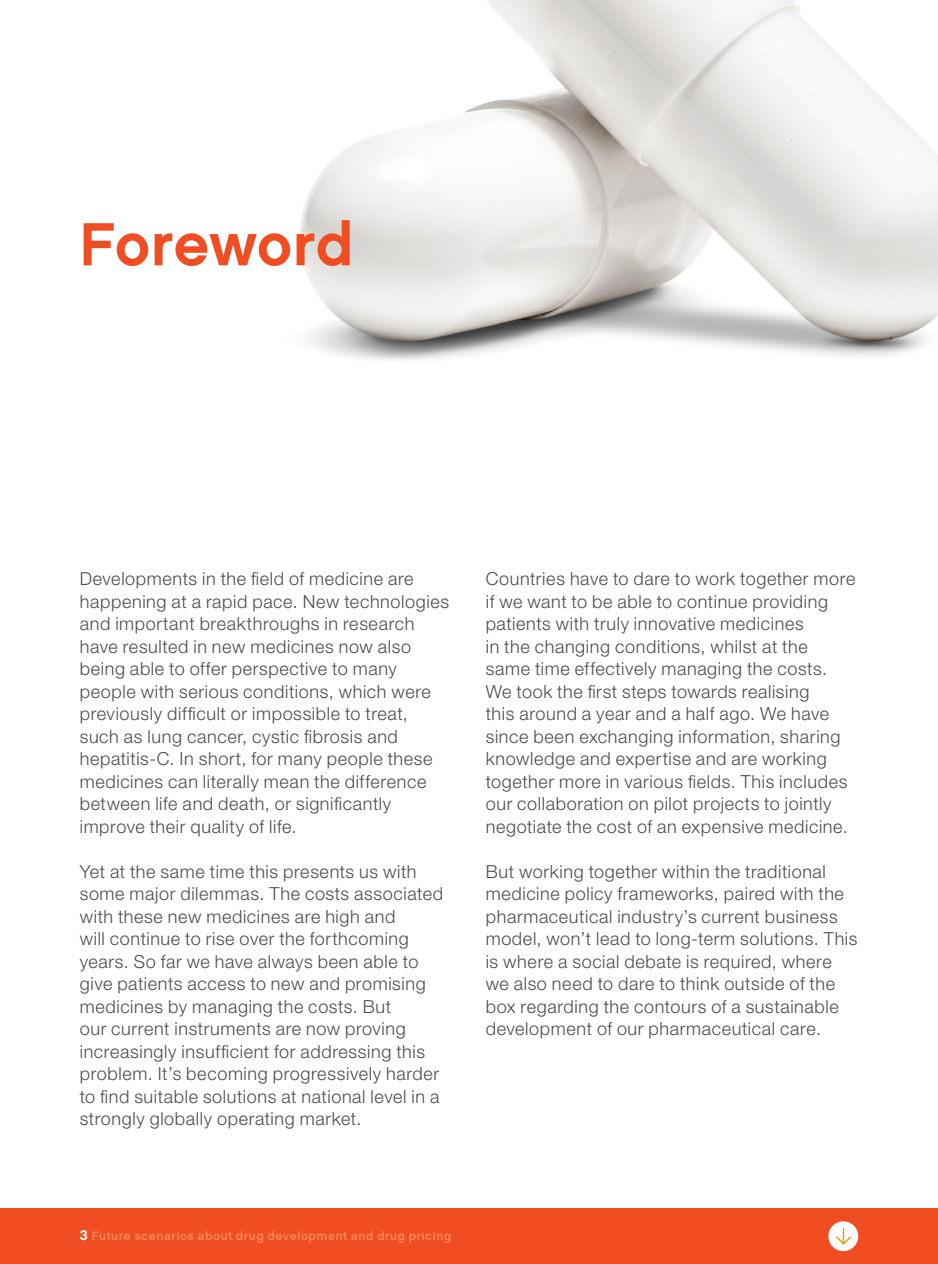
<style>
.page{position:relative;width:938px;height:1264px;background:#fff}
.page>*{position:absolute;margin:0;border:0;box-sizing:border-box;transform-origin:0 0}
.t1{font:60.75px "Chalet New York Nineteen Sixty";letter-spacing:.01em;color:#f04d22}
.BODY_DEF{font:300 18px/22.5px "Helvetica Neue LT Std";letter-spacing:.035em;color:#4b4c4d}
.t2{font:12.15px "Chalet New York Nineteen Sixty";letter-spacing:.04em;color:#f58455}
.s1{font-size:14.17px;color:#fff}
</style>
<div class="page">
<div style="left:0;top:1208px;width:938px;height:56px;background:#f04d22"></div>
<img style="left:300px;top:0;width:638px;height:361px">
<div style="left:828px;top:1221px;width:30px;height:30px;background:#fff;border-radius:50%"></div>
<svg style="left:836px;top:1228px;width:15px;height:17px"></svg>
<p class="t1" style="left:80px;top:207px;width:275px">Foreword</p>
<p class="BODY_DEF" style="left:80px;top:567px;width:371px">Developments in the field of medicine are happening at a rapid pace. New technologies and important breakthroughs in research have resulted in new medicines now also being able to offer perspective to many people with serious conditions, which were previously difficult or impossible to treat, such as lung cancer, cystic fibrosis and hepatitis-C. In short, for many people these medicines can literally mean the difference between life and death, or significantly improve their quality of life.</p>
<p class="BODY_DEF" style="left:80px;top:859px;width:365px">Yet at the same time this presents us with some major dilemmas. The costs associated with these new medicines are high and<br>will continue to rise over the forthcoming years. So far we have always been able to give patients access to new and promising medicines by managing the costs. But<br>our current instruments are now proving increasingly insufficient for addressing this problem. It’s becoming progressively harder to find suitable solutions at national level in a strongly globally operating market.</p>
<p class="BODY_DEF" style="left:486px;top:567px;width:371px">Countries have to dare to work together more if we want to be able to continue providing patients with truly innovative medicines<br>in the changing conditions, whilst at the same time effectively managing the costs.<br>We took the first steps towards realising<br>this around a year and a half ago. We have since been exchanging information, sharing knowledge and expertise and are working together more in various fields. This includes our collaboration on pilot projects to jointly negotiate the cost of an expensive medicine.</p>
<p class="BODY_DEF" style="left:486px;top:859px;width:373px">But working together within the traditional medicine policy frameworks, paired with the pharmaceutical industry’s current business model, won’t lead to long-term solutions. This is where a social debate is required, where we also need to dare to think outside of the box regarding the contours of a sustainable development of our pharmaceutical care.</p>
<p class="t2" style="left:80px;top:1228px;width:373px"><span class="s1">3</span> Future scenarios about drug development and drug pricing</p>
</div>
